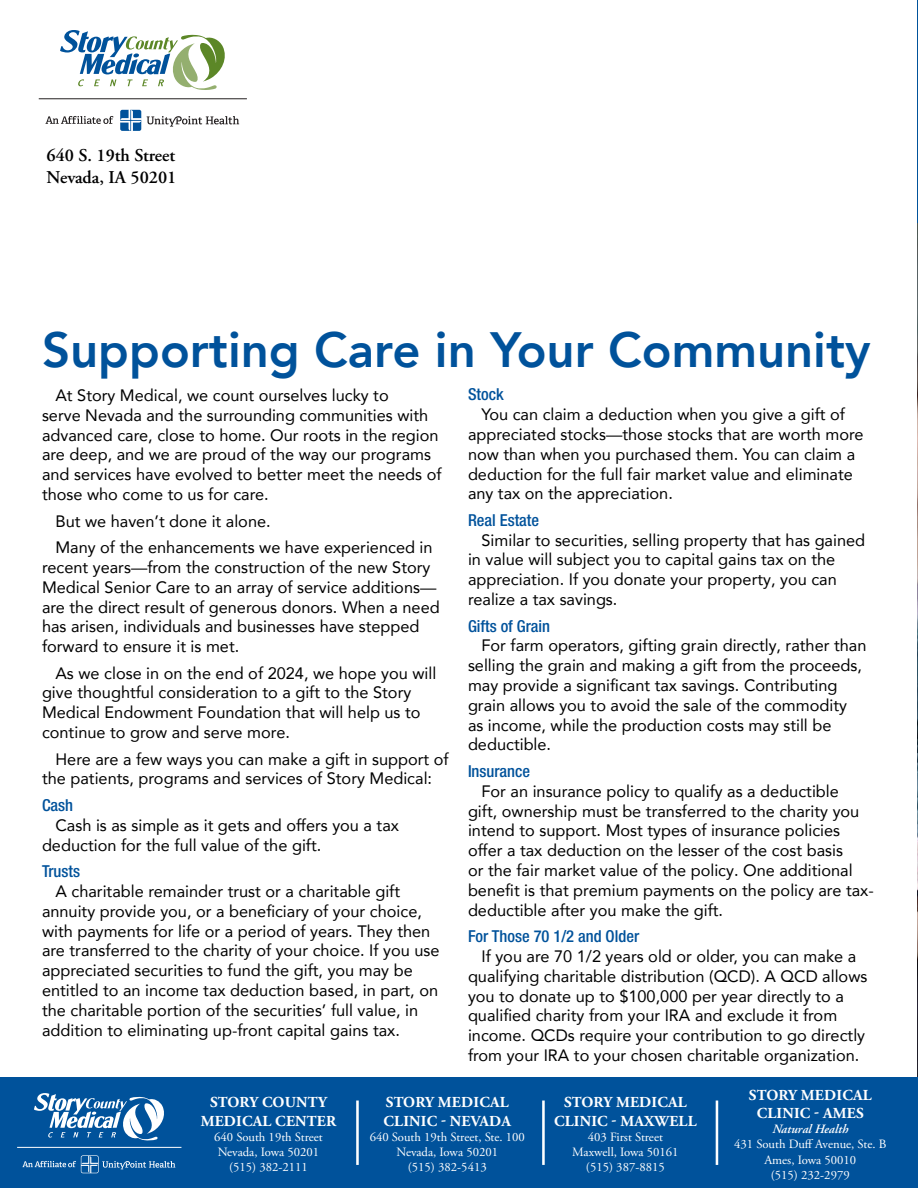
<style>
.page{position:relative;width:918px;height:1188px;background:#fff}
.page>*{position:absolute;margin:0;border:0;box-sizing:border-box;transform-origin:0 0}
.t1{font:800 49.5px "Avenir LT Com";color:#00529b}
.t2{font:600 18px/21.6px "Adobe Garamond Pro";color:#000}
.t3{font:16.5px/19.8px "Avenir LT Com";color:#000}
.t4{font:500 condensed 16.5px "Helvetica Neue LT Std";color:#00529b}
.t5{font:700 15.3px/18.3px "Adobe Garamond Pro";letter-spacing:.015em;color:#fff;text-align:center}
.t6{font:12.75px/15.3px "Adobe Garamond Pro";color:#fff;text-align:center}
.t7{font:italic 600 12.75px "Adobe Garamond Pro";color:#fff}
</style>
<div class="page">
<img style="left:917px;top:222px;width:1px;height:856px">
<hr style="left:917px;top:0;width:1px;height:222px;background:#00529b">
<div style="left:0;top:1078px;width:918px;height:110px;background:#00529b"></div>
<svg style="left:60px;top:30px;width:165px;height:60px"></svg>
<svg style="left:120px;top:110px;width:21px;height:21px"></svg>
<svg style="left:46px;top:116px;width:67px;height:8px"></svg>
<svg style="left:147px;top:116px;width:92px;height:11px"></svg>
<hr style="left:39px;top:98px;width:208px;height:1px;background:#231f20">
<hr style="left:356px;top:1101px;width:3px;height:64px;background:#fff">
<hr style="left:542px;top:1101px;width:3px;height:64px;background:#fff">
<hr style="left:716px;top:1101px;width:2px;height:64px;background:#fff">
<svg style="left:34px;top:1093px;width:130px;height:48px"></svg>
<hr style="left:17px;top:1147px;width:164px;height:1px;background:#fff">
<svg style="left:22px;top:1155px;width:153px;height:18px"></svg>
<p class="t2" style="left:46px;top:145px;width:131px">640 S. 19th Street<br>Nevada, IA 50201</p>
<h1 class="t1" style="left:42px;top:320px;width:830px">Supporting Care in Your Community</h1>
<p class="t3" style="left:42px;top:385px;width:401px;text-indent:13px">At Story Medical, we count ourselves lucky to<br>serve Nevada and the surrounding communities with advanced care, close to home. Our roots in the region are deep, and we are proud of the way our programs and services have evolved to better meet the needs of those who come to us for care.</p>
<p class="t3" style="left:56px;top:507px;width:379px;line-height:26.5px">But we haven’t done it alone.<br>Many of the enhancements we have experienced in</p>
<p class="t3" style="left:42px;top:557px;width:399px">recent years—from the construction of the new Story Medical Senior Care to an array of service additions— are the direct result of generous donors. When a need has arisen, individuals and businesses have stepped forward to ensure it is met.</p>
<p class="t3" style="left:42px;top:663px;width:396px;text-indent:13px">As we close in on the end of 2024, we hope you will give thoughtful consideration to a gift to the Story Medical Endowment Foundation that will help us to continue to grow and serve more.</p>
<p class="t3" style="left:42px;top:749px;width:408px;text-indent:13px">Here are a few ways you can make a gift in support of the patients, programs and services of Story Medical:</p>
<p class="t4" style="left:42px;top:795px;width:33px">Cash</p>
<p class="t3" style="left:42px;top:815px;width:359px;text-indent:13px">Cash is as simple as it gets and offers you a tax deduction for the full value of the gift.</p>
<p class="t4" style="left:42px;top:861px;width:40px">Trusts</p>
<p class="t3" style="left:42px;top:881px;width:399px;text-indent:13px">A charitable remainder trust or a charitable gift annuity provide you, or a beneficiary of your choice, with payments for life or a period of years. They then are transferred to the charity of your choice. If you use appreciated securities to fund the gift, you may be entitled to an income tax deduction based, in part, on the charitable portion of the securities’ full value, in addition to eliminating up-front capital gains tax.</p>
<p class="t4" style="left:468px;top:385px;width:37px">Stock</p>
<p class="t3" style="left:468px;top:404px;width:397px;text-indent:13px">You can claim a deduction when you give a gift of appreciated stocks—those stocks that are worth more now than when you purchased them. You can claim a deduction for the full fair market value and eliminate any tax on the appreciation.</p>
<p class="t4" style="left:468px;top:510px;width:73px">Real Estate</p>
<p class="t3" style="left:468px;top:530px;width:399px;text-indent:13px">Similar to securities, selling property that has gained in value will subject you to capital gains tax on the appreciation. If you donate your property, you can realize a tax savings.</p>
<p class="t4" style="left:468px;top:616px;width:84px">Gifts of Grain</p>
<p class="t3" style="left:468px;top:636px;width:400px;text-indent:13px">For farm operators, gifting grain directly, rather than selling the grain and making a gift from the proceeds, may provide a significant tax savings. Contributing grain allows you to avoid the sale of the commodity as income, while the production costs may still be deductible.</p>
<p class="t4" style="left:468px;top:761px;width:64px">Insurance</p>
<p class="t3" style="left:468px;top:781px;width:407px;text-indent:13px">For an insurance policy to qualify as a deductible<br>gift, ownership must be transferred to the charity you intend to support. Most types of insurance policies offer a tax deduction on the lesser of the cost basis<br>or the fair market value of the policy. One additional benefit is that premium payments on the policy are tax&shy;deductible after you make the gift.</p>
<p class="t4" style="left:468px;top:926px;width:173px">For Those 70 1/2 and Older</p>
<p class="t3" style="left:468px;top:946px;width:401px;text-indent:13px">If you are 70 1/2 years old or older, you can make a qualifying charitable distribution (QCD). A QCD allows you to donate up to $100,000 per year directly to a qualified charity from your IRA and exclude it from income. QCDs require your contribution to go directly from your IRA to your chosen charitable organization.</p>
<p class="t5" style="left:201px;top:1094px;width:137px">STORY COUNTY<br>MEDICAL CENTER</p>
<p class="t6" style="left:214px;top:1130px;width:110px">640 South 19th Street<br>Nevada, Iowa 50201 (515) 382-2111</p>
<p class="t5" style="left:384px;top:1094px;width:129px;text-align:left">STORY MEDICAL<br>CLINIC - NEVADA</p>
<p class="t6" style="left:370px;top:1130px;width:157px">640 South 19th Street, Ste. 100<br>Nevada, Iowa 50201<br>(515) 382-5413</p>
<p class="t5" style="left:554px;top:1094px;width:144px">STORY MEDICAL<br>CLINIC - MAXWELL</p>
<p class="t6" style="left:572px;top:1130px;width:108px">403 First Street<br>Maxwell, Iowa 50161 (515) 387-8815</p>
<p class="t5" style="left:749px;top:1086px;width:124px">STORY MEDICAL<br>CLINIC - AMES</p>
<p class="t7" style="left:772px;top:1122px;width:77px">Natural Health</p>
<p class="t6" style="left:734px;top:1137px;width:154px">431 South Duff Avenue, Ste. B<br>Ames, Iowa 50010<br>(515) 232-2979</p>
</div>
